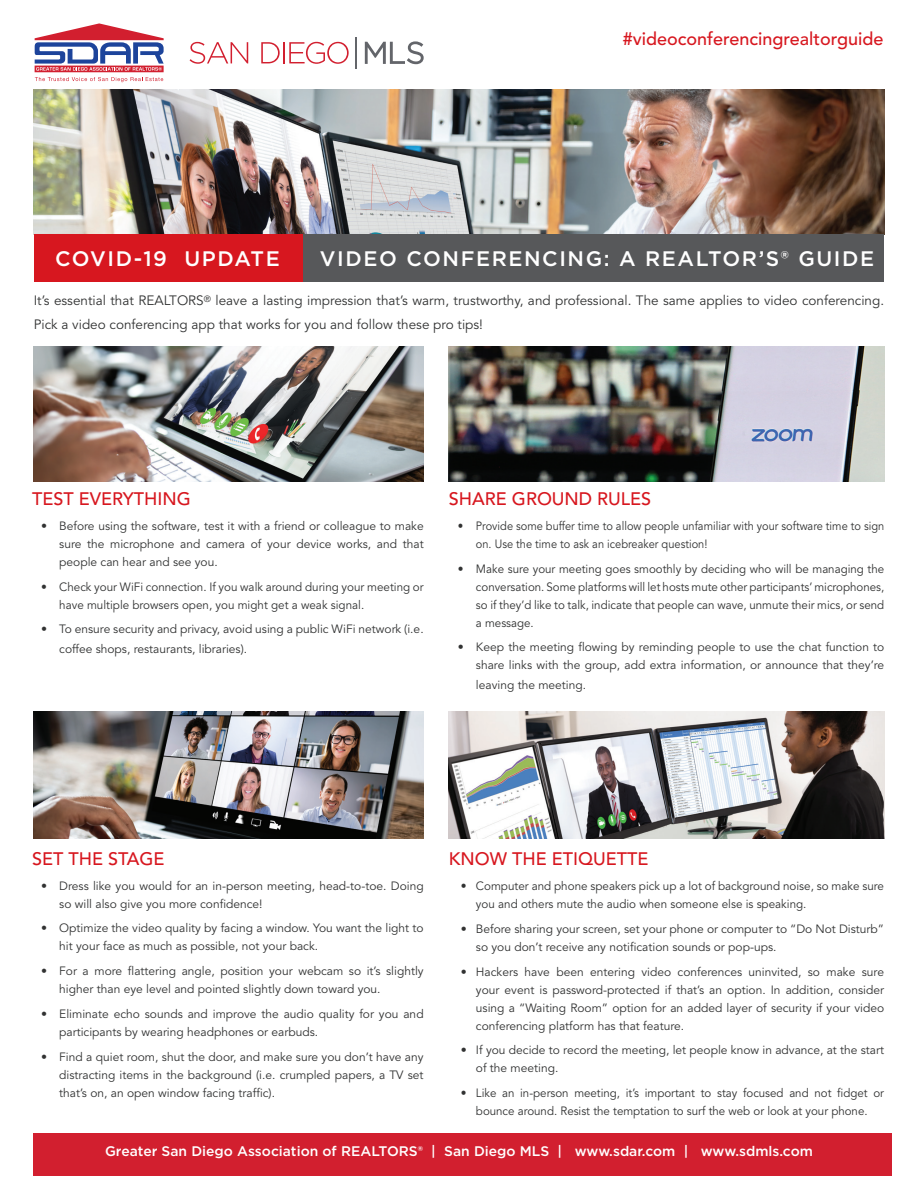
<style>
.page{position:relative;width:918px;height:1188px;background:#fff}
.page>*{position:absolute;margin:0;border:0;box-sizing:border-box;transform-origin:0 0}
.t1{font:500 21px "Gotham";letter-spacing:.075em;color:#fff}
.t2{font:500 18px "Avenir";color:#d7171f}
.t3{font:500 13.8px "Gotham";color:#fff}
.t4{font:13.5px/24px "Avenir";color:#313232}
.t5{font:12px/18px "Avenir";color:#313232}
.t6{font:12px/18px "Avenir";color:#313232;text-align:justify;scale:.96 1}
.t7{font:12px/18px "Avenir";color:#313232;scale:.92 1}
</style>
<div class="page">
<div style="left:34px;top:1133px;width:858px;height:43px;background:#d21f2f"></div>
<img style="left:34px;top:90px;width:850px;height:144px">
<div style="left:34px;top:234px;width:270px;height:48px;background:#d7171f"></div>
<div style="left:304px;top:234px;width:580px;height:48px;background:#57585a"></div>
<svg style="left:190px;top:42px;width:58px;height:22px"></svg>
<svg style="left:261px;top:42px;width:19px;height:21px"></svg>
<hr style="left:283px;top:42px;width:2px;height:21px;background:#d21f2f">
<svg style="left:365px;top:41px;width:59px;height:23px"></svg>
<svg style="left:289px;top:42px;width:60px;height:22px"></svg>
<hr style="left:356px;top:37px;width:1px;height:32px;background:#63656a">
<div style="left:35px;top:66px;width:129px;height:6px;background:#d21f2f"></div>
<svg style="left:35px;top:77px;width:128px;height:5px"></svg>
<svg style="left:35px;top:23px;width:129px;height:48px"></svg>
<img style="left:34px;top:346px;width:390px;height:135px">
<img style="left:34px;top:712px;width:390px;height:127px">
<img style="left:449px;top:346px;width:435px;height:135px">
<img style="left:448px;top:712px;width:436px;height:127px">
<h2 class="t2" style="left:623px;top:28px;width:262px">#videoconferencingrealtorguide</h2>
<h1 class="t1" style="left:55px;top:245px;width:226px">COVID-19 UPDATE</h1>
<h1 class="t1" style="left:320px;top:245px;width:556px">VIDEO CONFERENCING: A REALTOR’S® GUIDE</h1>
<p class="t4" style="left:34px;top:289px;width:852px">It’s essential that REALTORS<sup>®</sup> leave a lasting impression that’s warm, trustworthy, and professional. The same applies to video conferencing.<br>Pick a video conferencing app that works for you and follow these pro tips!</p>
<h2 class="t2" style="left:32px;top:488px;width:160px">TEST EVERYTHING</h2>
<p class="t5" style="left:59px;top:517px;width:366px;text-align:justify;text-indent:-18px">• Before using the software, test it with a friend or colleague to make sure the microphone and camera of your device works, and that people can hear and see you.</p>
<p class="t5" style="left:59px;top:578px;width:366px;text-indent:-18px">• Check your WiFi connection. If you walk around during your meeting or have multiple browsers open, you might get a weak signal.</p>
<p class="t5" style="left:59px;top:620px;width:366px;line-height:19.5px;text-indent:-18px">• To ensure security and privacy, avoid using a public WiFi network (i.e. coffee shops, restaurants, libraries).</p>
<h2 class="t2" style="left:449px;top:488px;width:204px">SHARE GROUND RULES</h2>
<p class="t7" style="left:476px;top:517px;width:445px;text-indent:-18px">• Provide some buffer time to allow people unfamiliar with your software time to sign on. Use the time to ask an icebreaker question!</p>
<p class="t6" style="left:476px;top:560px;width:427px;text-indent:-18px">• Make sure your meeting goes smoothly by deciding who will be managing the conversation. Some platforms will let hosts mute other participants’ microphones, so if they’d like to talk, indicate that people can wave, unmute their mics, or send a message.</p>
<p class="t5" style="left:458px;top:639px;width:428px;text-align:right">• Keep the meeting flowing by reminding people to use the chat function to share links with the group, add extra information, or announce that they’re</p>
<p class="t5" style="left:476px;top:676px;width:112px">leaving the meeting.</p>
<h2 class="t2" style="left:32px;top:848px;width:134px">SET THE STAGE</h2>
<p class="t5" style="left:59px;top:877px;width:366px;text-indent:-18px">• Dress like you would for an in-person meeting, head-to-toe. Doing so will also give you more confidence!</p>
<p class="t5" style="left:59px;top:920px;width:366px;text-indent:-18px">• Optimize the video quality by facing a window. You want the light to hit your face as much as possible, not your back.</p>
<p class="t5" style="left:59px;top:962px;width:366px;text-indent:-18px">• For a more flattering angle, position your webcam so it’s slightly higher than eye level and pointed slightly down toward you.</p>
<p class="t5" style="left:59px;top:1005px;width:366px;text-indent:-18px">• Eliminate echo sounds and improve the audio quality for you and participants by wearing headphones or earbuds.</p>
<p class="t5" style="left:59px;top:1048px;width:366px;text-align:justify;text-indent:-18px">• Find a quiet room, shut the door, and make sure you don’t have any distracting items in the background (i.e. crumpled papers, a TV set that’s on, an open window facing traffic).</p>
<h2 class="t2" style="left:449px;top:849px;width:201px">KNOW THE ETIQUETTE</h2>
<p class="t5" style="left:476px;top:877px;width:410px;text-indent:-15px">• Computer and phone speakers pick up a lot of background noise, so make sure you and others mute the audio when someone else is speaking.</p>
<p class="t5" style="left:476px;top:920px;width:410px;text-indent:-15px">• Before sharing your screen, set your phone or computer to “Do Not Disturb” so you don’t receive any notification sounds or pop-ups.</p>
<p class="t5" style="left:476px;top:963px;width:410px;text-align:justify;text-indent:-15px">• Hackers have been entering video conferences uninvited, so make sure your event is password-protected if that’s an option. In addition, consider using a “Waiting Room” option for an added layer of security if your video conferencing platform has that feature.</p>
<p class="t5" style="left:476px;top:1042px;width:410px;text-indent:-15px">• If you decide to record the meeting, let people know in advance, at the start of the meeting.</p>
<p class="t6" style="left:461px;top:1084px;width:442px;text-align:center">• Like an in-person meeting, it’s important to stay focused and not fidget or bounce around. Resist the temptation to surf the web or look at your phone.</p>
<p class="t3" style="left:105px;top:1142px;width:709px">Greater San Diego Association of REALTORS® | San Diego MLS | www.sdar.com | www.sdmls.com</p>
</div>
